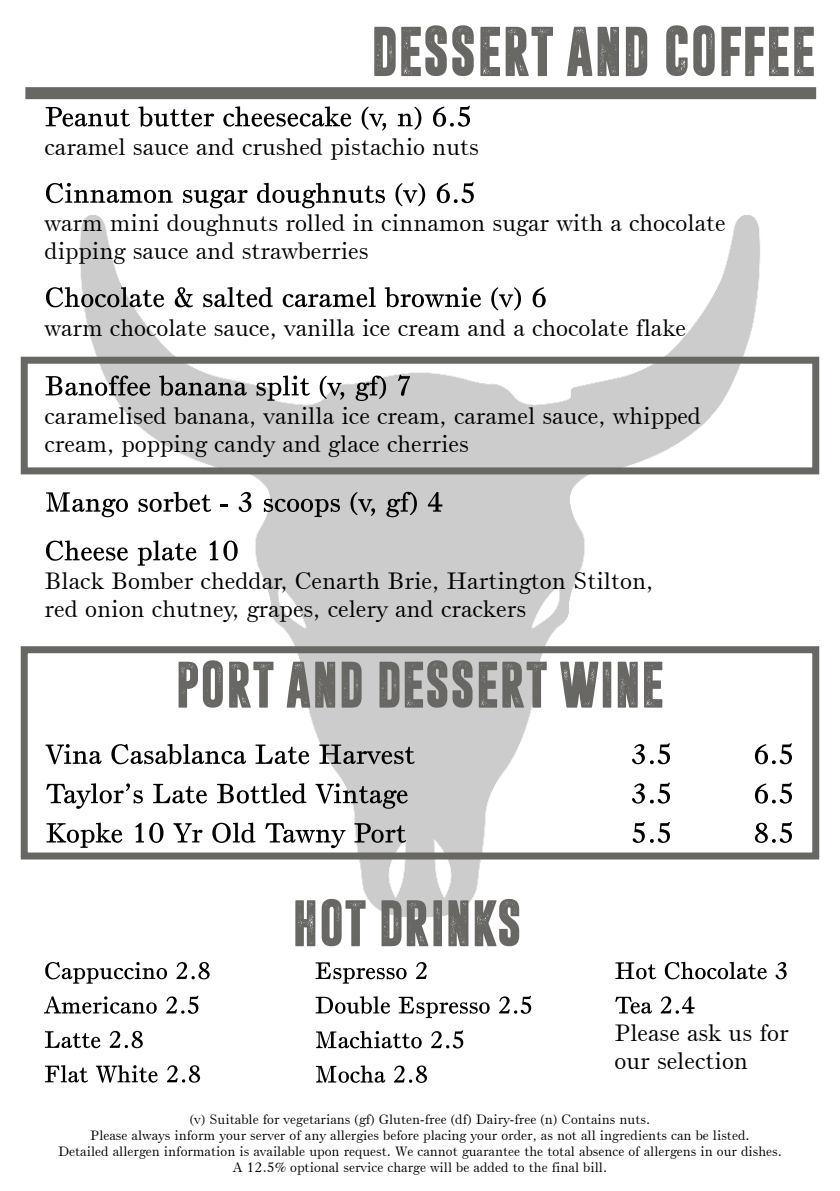
<style>
.page{position:relative;width:840px;height:1191px;background:#fff}
.page>*{position:absolute;margin:0;border:0;box-sizing:border-box;transform-origin:0 0}
.t1{font:54px "Dreamwalker";color:#686764}
.t2{font:50.4px "Dreamwalker";color:#686764}
.t3{font:23.4px/27.8px "Bruce Old Style BT";color:#000}
.t4{font:13.4px/15.8px "Bruce Old Style BT";color:#000;text-align:center}
</style>
<div class="page">
<img style="left:20px;top:192px;width:800px;height:725px">
<div style="left:21px;top:357px;width:797px;height:117px;border:7px solid #686764"></div>
<div style="left:25px;top:87px;width:790px;height:12px;background:#686764"></div>
<svg style="left:46px;top:107px;width:84px;height:20px"></svg>
<svg style="left:138px;top:106px;width:76px;height:21px"></svg>
<svg style="left:223px;top:106px;width:128px;height:21px"></svg>
<svg style="left:361px;top:106px;width:25px;height:25px"></svg>
<svg style="left:397px;top:106px;width:24px;height:24px"></svg>
<svg style="left:433px;top:106px;width:37px;height:21px"></svg>
<svg style="left:46px;top:183px;width:126px;height:20px"></svg>
<svg style="left:183px;top:190px;width:64px;height:18px"></svg>
<svg style="left:257px;top:183px;width:128px;height:25px"></svg>
<svg style="left:395px;top:183px;width:30px;height:23px"></svg>
<svg style="left:436px;top:182px;width:37px;height:21px"></svg>
<svg style="left:46px;top:287px;width:118px;height:20px"></svg>
<svg style="left:175px;top:287px;width:18px;height:20px"></svg>
<svg style="left:203px;top:287px;width:70px;height:20px"></svg>
<svg style="left:282px;top:287px;width:93px;height:20px"></svg>
<svg style="left:384px;top:287px;width:96px;height:20px"></svg>
<svg style="left:491px;top:287px;width:29px;height:23px"></svg>
<svg style="left:532px;top:287px;width:13px;height:20px"></svg>
<svg style="left:46px;top:375px;width:104px;height:21px"></svg>
<svg style="left:159px;top:375px;width:88px;height:21px;background:#989898"></svg>
<svg style="left:256px;top:375px;width:54px;height:26px"></svg>
<svg style="left:319px;top:376px;width:25px;height:24px"></svg>
<svg style="left:355px;top:375px;width:31px;height:26px"></svg>
<svg style="left:397px;top:375px;width:13px;height:21px"></svg>
<svg style="left:46px;top:492px;width:82px;height:25px"></svg>
<svg style="left:138px;top:492px;width:73px;height:20px"></svg>
<svg style="left:221px;top:504px;width:7px;height:2px"></svg>
<svg style="left:238px;top:492px;width:13px;height:20px"></svg>
<svg style="left:264px;top:499px;width:76px;height:18px"></svg>
<svg style="left:350px;top:492px;width:25px;height:24px"></svg>
<svg style="left:386px;top:492px;width:30px;height:25px"></svg>
<svg style="left:427px;top:492px;width:15px;height:19px"></svg>
<svg style="left:46px;top:540px;width:82px;height:21px"></svg>
<svg style="left:137px;top:540px;width:59px;height:25px"></svg>
<svg style="left:209px;top:540px;width:28px;height:21px"></svg>
<svg style="left:45px;top:962px;width:122px;height:21px"></svg>
<svg style="left:176px;top:962px;width:33px;height:17px"></svg>
<svg style="left:44px;top:996px;width:113px;height:17px"></svg>
<svg style="left:166px;top:995px;width:32px;height:18px"></svg>
<svg style="left:45px;top:1031px;width:55px;height:17px"></svg>
<svg style="left:110px;top:1030px;width:33px;height:18px"></svg>
<svg style="left:45px;top:1065px;width:43px;height:17px"></svg>
<svg style="left:96px;top:1065px;width:62px;height:17px"></svg>
<svg style="left:167px;top:1065px;width:33px;height:17px"></svg>
<svg style="left:615px;top:962px;width:41px;height:17px"></svg>
<svg style="left:664px;top:961px;width:102px;height:18px"></svg>
<svg style="left:775px;top:962px;width:11px;height:17px"></svg>
<svg style="left:615px;top:996px;width:36px;height:17px"></svg>
<svg style="left:660px;top:996px;width:34px;height:17px"></svg>
<div style="left:21px;top:646px;width:797px;height:213px;border:7px solid #686764"></div>
<svg style="left:45px;top:744px;width:57px;height:20px"></svg>
<svg style="left:111px;top:744px;width:135px;height:20px"></svg>
<svg style="left:255px;top:744px;width:54px;height:20px"></svg>
<svg style="left:319px;top:744px;width:95px;height:20px;background:#949494"></svg>
<svg style="left:631px;top:743px;width:38px;height:21px"></svg>
<svg style="left:754px;top:743px;width:37px;height:21px"></svg>
<svg style="left:46px;top:783px;width:97px;height:26px"></svg>
<svg style="left:153px;top:784px;width:54px;height:19px"></svg>
<svg style="left:217px;top:783px;width:89px;height:20px"></svg>
<svg style="left:315px;top:783px;width:92px;height:25px"></svg>
<svg style="left:631px;top:782px;width:38px;height:21px"></svg>
<svg style="left:754px;top:782px;width:37px;height:21px"></svg>
<svg style="left:46px;top:822px;width:76px;height:26px"></svg>
<svg style="left:135px;top:822px;width:28px;height:21px"></svg>
<svg style="left:173px;top:823px;width:29px;height:19px"></svg>
<svg style="left:212px;top:822px;width:43px;height:21px"></svg>
<svg style="left:265px;top:823px;width:80px;height:25px"></svg>
<svg style="left:354px;top:823px;width:52px;height:20px"></svg>
<svg style="left:632px;top:822px;width:37px;height:21px"></svg>
<svg style="left:754px;top:822px;width:37px;height:21px"></svg>
<svg style="left:315px;top:962px;width:91px;height:21px"></svg>
<svg style="left:416px;top:962px;width:10px;height:17px"></svg>
<svg style="left:315px;top:996px;width:75px;height:17px"></svg>
<svg style="left:398px;top:996px;width:91px;height:22px"></svg>
<svg style="left:499px;top:995px;width:32px;height:18px"></svg>
<svg style="left:316px;top:1031px;width:105px;height:17px"></svg>
<svg style="left:431px;top:1030px;width:32px;height:18px"></svg>
<svg style="left:316px;top:1065px;width:69px;height:17px"></svg>
<svg style="left:394px;top:1065px;width:33px;height:18px"></svg>
<h1 class="t1" style="left:370px;top:26px;width:446px">DESSERT AND COFFEE</h1>
<p class="t3" style="left:44px;top:135px;width:436px">caramel sauce and crushed pistachio nuts</p>
<p class="t3" style="left:44px;top:211px;width:682px">warm mini doughnuts rolled in cinnamon sugar with a chocolate dipping sauce and strawberries</p>
<p class="t3" style="left:44px;top:315px;width:642px">warm chocolate sauce, vanilla ice cream and a chocolate flake</p>
<p class="t3" style="left:44px;top:404px;width:657px">caramelised banana, vanilla ice cream, caramel sauce, whipped cream, popping candy and glace cherries</p>
<p class="t3" style="left:44px;top:569px;width:610px">Black Bomber cheddar, Cenarth Brie, Hartington Stilton, red onion chutney, grapes, celery and crackers</p>
<h2 class="t2" style="left:175px;top:661px;width:490px">PORT AND DESSERT WINE</h2>
<h2 class="t2" style="left:292px;top:899px;width:231px">HOT DRINKS</h2>
<p class="t3" style="left:614px;top:1021px;width:176px">Please ask us for our selection</p>
<p class="t4" style="left:58px;top:1113px;width:725px">(v) Suitable for vegetarians (gf) Gluten-free (df) Dairy-free (n) Contains nuts.<br>Please always inform your server of any allergies before placing your order, as not all ingredients can be listed.<br>Detailed allergen information is available upon request. We cannot guarantee the total absence of allergens in our dishes.<br>A 12.5% optional service charge will be added to the final bill.</p>
</div>
